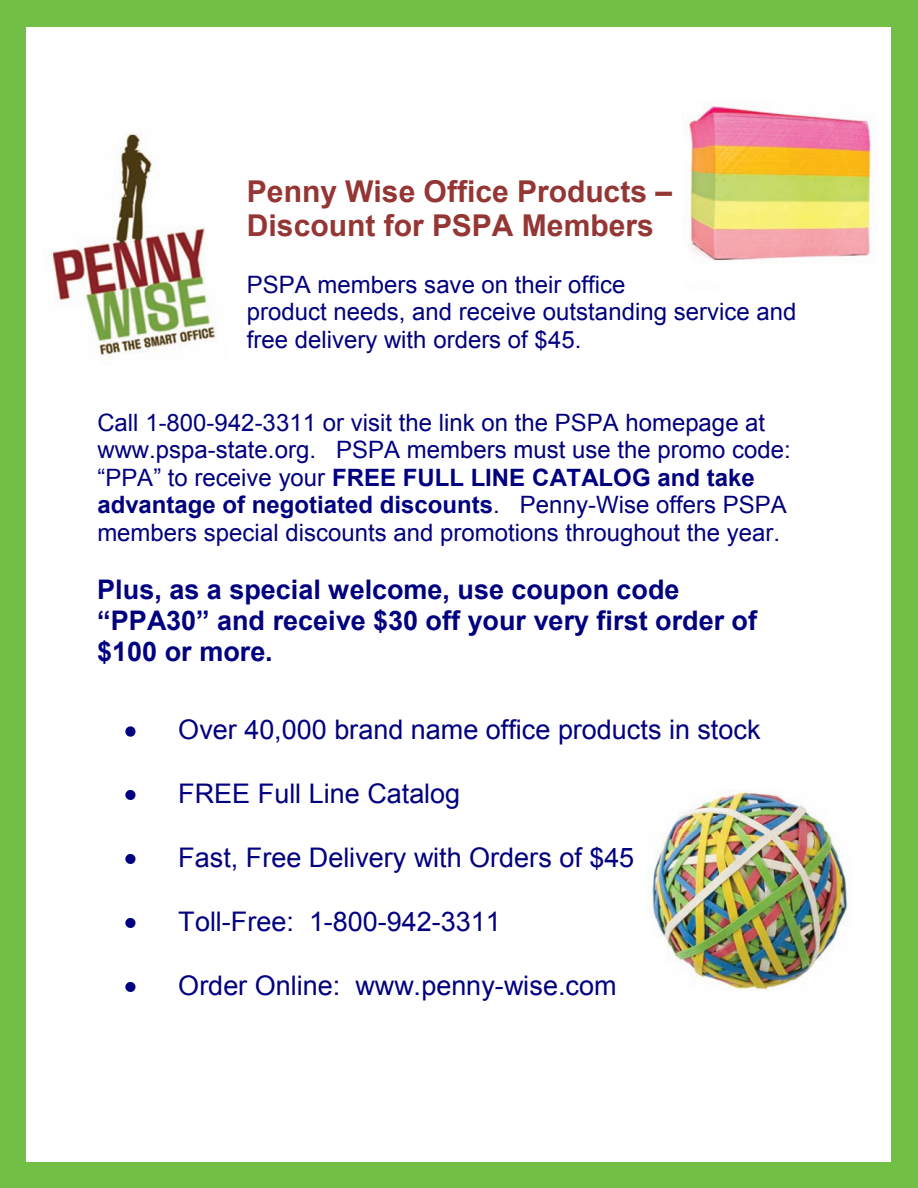
<style>
.page{position:relative;width:918px;height:1188px;background:#71bf44}
.page>*{position:absolute;margin:0;border:0;box-sizing:border-box;transform-origin:0 0}
.t1{font:700 30px/34.5px "Arial";color:#943634}
.t2{font:27px "Arial";color:#000080}
.t3{font:700 27px/31px "Arial";color:#000080}
.t4{font:24px/27.6px "Arial";color:#000080}
.s1{font-style:inherit}
.s2{font-weight:700}
</style>
<div class="page">
<div style="left:27px;top:27px;width:864px;height:1134px;background:#fff"></div>
<img style="left:125px;top:726px;width:11px;height:11px">
<img style="left:125px;top:790px;width:11px;height:10px">
<img style="left:125px;top:854px;width:11px;height:10px">
<img style="left:125px;top:918px;width:11px;height:10px">
<img style="left:125px;top:982px;width:11px;height:10px">
<img style="left:52px;top:134px;width:164px;height:225px">
<img style="left:688px;top:104px;width:184px;height:157px">
<img style="left:650px;top:791px;width:200px;height:200px">
<p class="t1" style="left:247px;top:175px;width:427px">Penny Wise Office Products <span class="s1">–<br></span>Discount for PSPA Members</p>
<p class="t4" style="left:247px;top:271px;width:551px">PSPA members save on their office<br>product needs, and receive outstanding service and free delivery with orders of $45.</p>
<p class="t4" style="left:97px;top:409px;width:695px">Call 1-800-942-3311 or visit the link on the PSPA homepage at www.pspa-state.org. PSPA members must use the promo code: <span class="s1">“PPA” to receive your</span> <span class="s2">FREE FULL LINE CATALOG and take advantage of negotiated discounts</span>. Penny-Wise offers PSPA members special discounts and promotions throughout the year.</p>
<p class="t3" style="left:97px;top:575px;width:661px">Plus, as a special welcome, use coupon code <span class="s1">“PPA30” and receive $30 off your very first order of </span>$100 or more.</p>
<p class="t2" style="left:178px;top:712px;width:584px">Over 40,000 brand name office products in stock</p>
<p class="t2" style="left:178px;top:776px;width:283px">FREE Full Line Catalog</p>
<p class="t2" style="left:178px;top:840px;width:457px">Fast, Free Delivery with Orders of $45</p>
<p class="t2" style="left:178px;top:904px;width:324px">Toll-Free: 1-800-942-3311</p>
<p class="t2" style="left:178px;top:968px;width:440px">Order Online: www.penny-wise.com</p>
</div>
